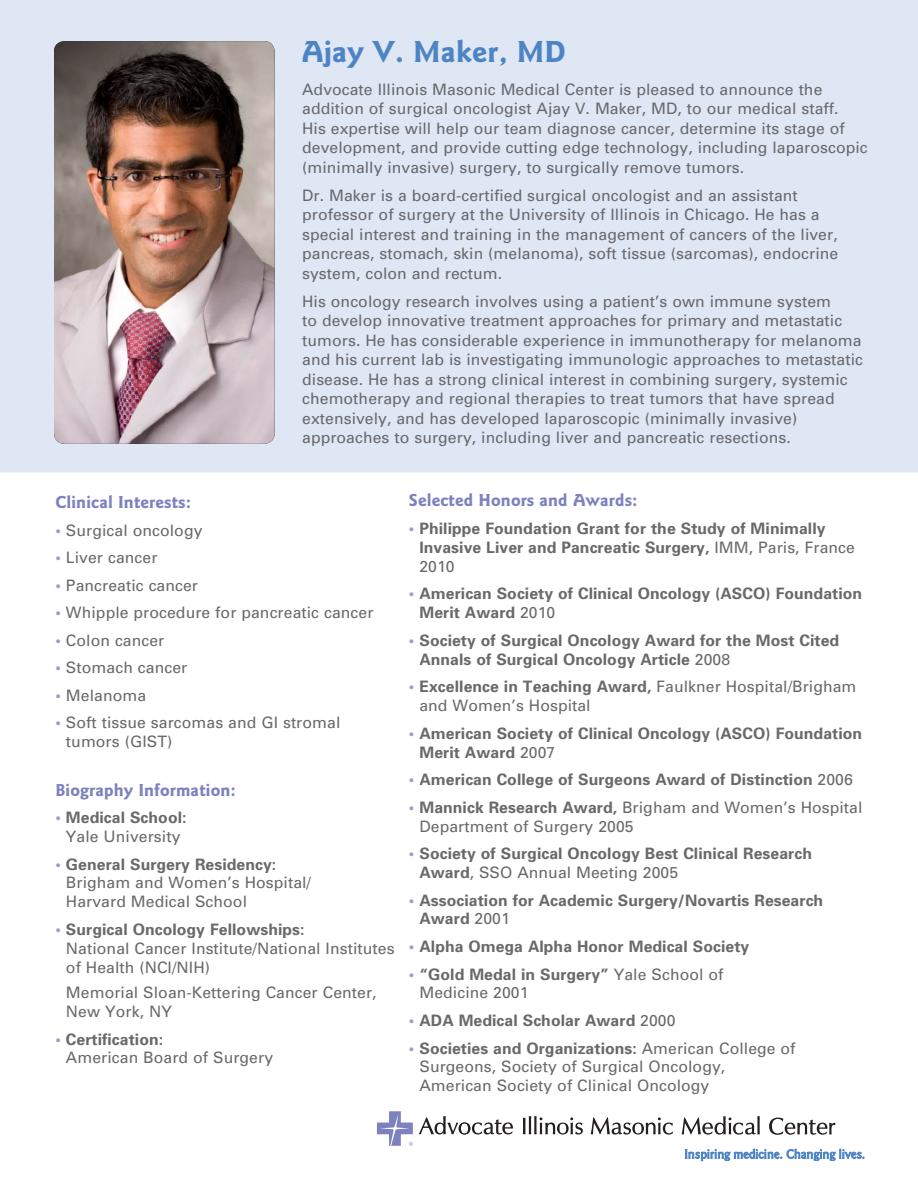
<style>
.page{position:relative;width:918px;height:1188px;background:#fff}
.page>*{position:absolute;margin:0;border:0;box-sizing:border-box;transform-origin:0 0}
.t1{font:700 31.5px "Goudy Sans Std";letter-spacing:.005em;color:#4d84c4}
.t2{font:700 18px "Goudy Sans Std";letter-spacing:.005em;color:#7d81be}
.t3{font:15.75px/19.5px "Univers";letter-spacing:.005em;color:#69696c}
.t4{font:700 15.75px/18.9px "Univers";letter-spacing:.005em;color:#69696c}
.s1{font-weight:700;color:#9c9dcd}
.s2{color:#9c9dcd}
.s3{font-weight:400}
.s4{font-weight:700}
</style>
<div class="page">
<div style="left:0;top:0;width:918px;height:472px;background:#dfe6f4"></div>
<img style="left:54px;top:41px;width:221px;height:403px">
<svg style="left:685px;top:1149px;width:179px;height:12px"></svg>
<svg style="left:419px;top:1116px;width:94px;height:19px"></svg>
<svg style="left:377px;top:1111px;width:36px;height:35px"></svg>
<svg style="left:769px;top:1118px;width:66px;height:17px"></svg>
<svg style="left:682px;top:1116px;width:78px;height:19px"></svg>
<svg style="left:523px;top:1116px;width:60px;height:19px"></svg>
<svg style="left:591px;top:1117px;width:82px;height:18px"></svg>
<p class="t1" style="left:302px;top:33px;width:265px">Ajay V. Maker, MD</p>
<p class="t3" style="left:302px;top:79px;width:567px">Advocate Illinois Masonic Medical Center is pleased to announce the addition of surgical oncologist Ajay V. Maker, MD, to our medical staff.<br>His expertise will help our team diagnose cancer, determine its stage of development, and provide cutting edge technology, including laparoscopic (minimally invasive) surgery, to surgically remove tumors.</p>
<p class="t3" style="left:302px;top:185px;width:538px">Dr. Maker is a board-certified surgical oncologist and an assistant professor of surgery at the University of Illinois in Chicago. He has a special interest and training in the management of cancers of the liver, pancreas, stomach, skin (melanoma), soft tissue (sarcomas), endocrine system, colon and rectum.</p>
<p class="t3" style="left:302px;top:291px;width:562px">His oncology research involves using a patient’s own immune system<br>to develop innovative treatment approaches for primary and metastatic tumors. He has considerable experience in immunotherapy for melanoma and his current lab is investigating immunologic approaches to metastatic disease. He has a strong clinical interest in combining surgery, systemic chemotherapy and regional therapies to treat tumors that have spread extensively, and has developed laparoscopic (minimally invasive) approaches to surgery, including liver and pancreatic resections.</p>
<p class="t2" style="left:56px;top:492px;width:137px">Clinical Interests:</p>
<p class="t3" style="left:56px;top:520px;width:148px"><span class="s1">•</span> Surgical oncology</p>
<p class="t3" style="left:56px;top:548px;width:103px"><span class="s1">•</span> Liver cancer</p>
<p class="t3" style="left:56px;top:575px;width:144px"><span class="s1">•</span> Pancreatic cancer</p>
<p class="t3" style="left:56px;top:603px;width:320px"><span class="s1">•</span> Whipple procedure for pancreatic cancer</p>
<p class="t3" style="left:56px;top:630px;width:110px"><span class="s1">•</span> Colon cancer</p>
<p class="t3" style="left:56px;top:658px;width:133px"><span class="s1">•</span> Stomach cancer</p>
<p class="t3" style="left:56px;top:685px;width:92px"><span class="s1">•</span> Melanoma</p>
<p class="t3" style="left:66px;top:713px;width:276px;line-height:18.9px;text-indent:-10px"><span class="s1">•</span> Soft tissue sarcomas and GI stromal tumors (GIST)</p>
<p class="t2" style="left:56px;top:779px;width:182px">Biography Information:</p>
<p class="t4" style="left:56px;top:807px;width:133px;text-align:center"><span class="s2">•</span> Medical School:<br><span class="s3">Yale University</span></p>
<p class="t3" style="left:66px;top:854px;width:247px;line-height:18.9px;text-indent:-10px"><span class="s1">•</span> <span class="s4">General Surgery Residency:<br></span>Brigham and Women’s Hospital/<br>Harvard Medical School</p>
<p class="t3" style="left:66px;top:920px;width:330px;line-height:18.9px;text-indent:-10px"><span class="s1">•</span> <span class="s4">Surgical Oncology Fellowships:<br></span>National Cancer Institute/National Institutes of Health (NCI/NIH)</p>
<p class="t3" style="left:66px;top:983px;width:312px;line-height:18.9px">Memorial Sloan-Kettering Cancer Center,<br>New York, NY</p>
<p class="t3" style="left:66px;top:1029px;width:209px;line-height:18.9px;text-indent:-10px"><span class="s1">•</span> <span class="s4">Certification:<br></span>American Board of Surgery</p>
<p class="t2" style="left:409px;top:490px;width:230px">Selected Honors and Awards:</p>
<p class="t4" style="left:419px;top:518px;width:437px;text-indent:-10px"><span class="s2">•</span> Philippe Foundation Grant for the Study of Minimally<br>Invasive Liver and Pancreatic Surgery, <span class="s3">IMM, Paris, France<br>2010</span></p>
<p class="t4" style="left:419px;top:584px;width:444px;text-indent:-10px"><span class="s2">•</span> American Society of Clinical Oncology (ASCO) Foundation<br>Merit Award <span class="s3">2010</span></p>
<p class="t4" style="left:419px;top:630px;width:421px;text-indent:-10px"><span class="s2">•</span> Society of Surgical Oncology Award for the Most Cited<br>Annals of Surgical Oncology Article <span class="s3">2008</span></p>
<p class="t3" style="left:419px;top:677px;width:439px;line-height:18.9px;text-indent:-10px"><span class="s1">•</span> <span class="s4">Excellence in Teaching Award,</span> Faulkner Hospital/Brigham and Women’s Hospital</p>
<p class="t4" style="left:419px;top:723px;width:444px;text-indent:-10px"><span class="s2">•</span> American Society of Clinical Oncology (ASCO) Foundation<br>Merit Award <span class="s3">2007</span></p>
<p class="t4" style="left:409px;top:770px;width:445px"><span class="s2">•</span> American College of Surgeons Award of Distinction <span class="s3">2006</span></p>
<p class="t3" style="left:419px;top:797px;width:445px;line-height:18.9px;text-indent:-10px"><span class="s1">•</span> <span class="s4">Mannick Research Award,</span> Brigham and Women’s Hospital<br>Department of Surgery 2005</p>
<p class="t4" style="left:419px;top:844px;width:394px;text-indent:-10px"><span class="s2">•</span> Society of Surgical Oncology Best Clinical Research<br>Award<span class="s3">, SSO Annual Meeting 2005</span></p>
<p class="t4" style="left:419px;top:890px;width:405px;text-indent:-10px"><span class="s2">•</span> Association for Academic Surgery/Novartis Research<br>Award <span class="s3">2001</span></p>
<p class="t4" style="left:409px;top:936px;width:342px"><span class="s2">•</span> Alpha Omega Alpha Honor Medical Society</p>
<p class="t3" style="left:419px;top:964px;width:306px;line-height:18.9px;text-indent:-10px"><span class="s1">•</span> <span class="s4">“Gold Medal in Surgery”</span> Yale School of<br>Medicine 2001</p>
<p class="t4" style="left:409px;top:1010px;width:268px"><span class="s2">•</span> ADA Medical Scholar Award <span class="s3">2000</span></p>
<p class="t3" style="left:419px;top:1038px;width:378px;line-height:18.9px;text-indent:-10px"><span class="s1">•</span> <span class="s4">Societies and Organizations:</span> American College of<br>Surgeons, Society of Surgical Oncology,<br>American Society of Clinical Oncology</p>
</div>
